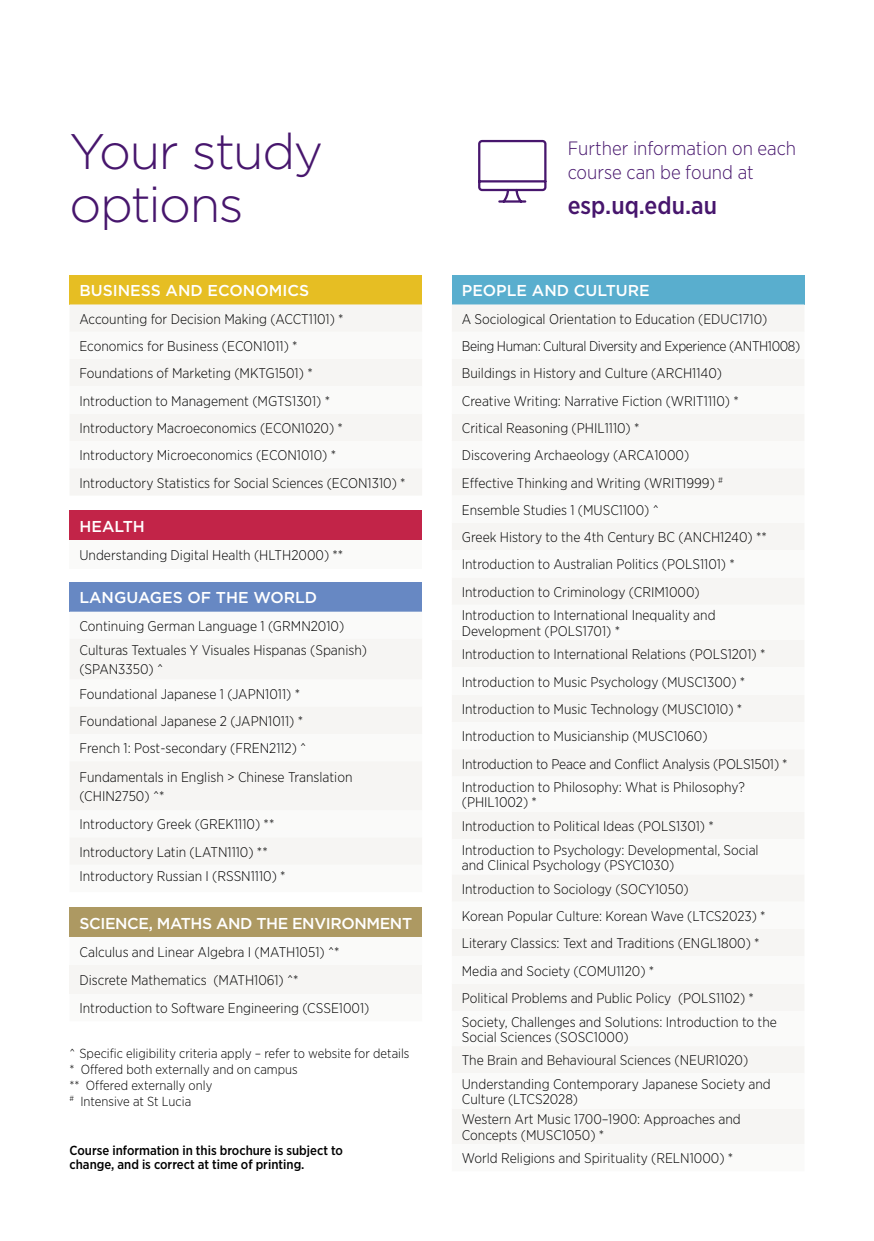
<style>
.page{position:relative;width:874px;height:1241px;background:#fff}
.page>*{position:absolute;margin:0;border:0;box-sizing:border-box;transform-origin:0 0}
.Standfirst_Level_1{font:300 49.88px/52.9px "Gotham";letter-spacing:-.03em;color:#47166d}
.body_bullet{font:500 24.5px "Gotham Narrow";color:#47166d}
.body_bullet-2{font:300 19.25px/24.5px "Gotham Narrow";color:#47166d}
.t1{font:500 15.75px "Gotham";color:#fff}
.t2{font:500 15.75px "Gotham";letter-spacing:-.025em;color:#fff}
.t3{font:300 14px/15px "Gotham Narrow";color:#000}
.t4{font:300 14px "Gotham Narrow";letter-spacing:-.03em;color:#000}
.t5{font:300 13.12px "Gotham Narrow";color:#000}
.t6{font:500 13.12px/14px "Gotham Narrow";color:#000}
</style>
<div class="page">
<div style="left:451px;top:275px;width:353px;height:29px;background:#59aece"></div>
<div style="left:452px;top:304px;width:352px;height:27px;background:#f6f5f3"></div>
<svg style="left:452px;top:359px;width:352px;height:785px"></svg>
<div style="left:69px;top:275px;width:353px;height:29px;background:#e6be23"></div>
<div style="left:69px;top:304px;width:353px;height:191px;background:#f6f5f3"></div>
<svg style="left:69px;top:332px;width:353px;height:136px"></svg>
<div style="left:69px;top:582px;width:353px;height:29px;background:#6788c3"></div>
<div style="left:70px;top:639px;width:352px;height:225px;background:#f6f5f3"></div>
<div style="left:69px;top:907px;width:353px;height:29px;background:#ad9962"></div>
<svg style="left:69px;top:936px;width:353px;height:58px"></svg>
<div style="left:69px;top:964px;width:353px;height:28px;background:#f6f5f3"></div>
<svg style="left:478px;top:139px;width:69px;height:64px"></svg>
<div style="left:69px;top:510px;width:353px;height:30px;background:#c22448"></div>
<div style="left:69px;top:540px;width:353px;height:28px;background:#fafaf9"></div>
<p class="Standfirst_Level_1" style="left:69px;top:124px;width:255px">Your study options</p>
<p class="t1" style="left:79px;top:280px;width:231px">BUSINESS AND ECONOMICS</p>
<p class="t3" style="left:79px;top:311px;width:265px">Accounting for Decision Making (ACCT1101) *</p>
<p class="t3" style="left:79px;top:338px;width:219px">Economics for Business (ECON1011) *</p>
<p class="t3" style="left:79px;top:365px;width:234px">Foundations of Marketing (MKTG1501) *</p>
<p class="t3" style="left:79px;top:393px;width:252px">Introduction to Management (MGTS1301) *</p>
<p class="t3" style="left:79px;top:420px;width:265px">Introductory Macroeconomics (ECON1020) *</p>
<p class="t3" style="left:79px;top:447px;width:258px">Introductory Microeconomics (ECON1010) *</p>
<p class="t3" style="left:79px;top:474px;width:327px">Introductory Statistics for Social Sciences (ECON1310) *</p>
<p class="t1" style="left:79px;top:515px;width:67px">HEALTH</p>
<p class="t3" style="left:79px;top:547px;width:265px">Understanding Digital Health (HLTH2000) **</p>
<p class="t1" style="left:79px;top:587px;width:239px">LANGUAGES OF THE WORLD</p>
<p class="t3" style="left:79px;top:618px;width:266px">Continuing German Language 1 (GRMN2010)</p>
<p class="t3" style="left:79px;top:640px;width:289px;line-height:19.2px">Culturas Textuales Y Visuales Hispanas (Spanish) (SPAN3350) ^</p>
<p class="t3" style="left:79px;top:685px;width:222px">Foundational Japanese 1 (JAPN1011) *</p>
<p class="t3" style="left:79px;top:713px;width:225px">Foundational Japanese 2 (JAPN1011) *</p>
<p class="t3" style="left:79px;top:740px;width:228px">French 1: Post-secondary (FREN2112) ^</p>
<p class="t3" style="left:79px;top:766px;width:274px;line-height:19.2px">Fundamentals in English &gt; Chinese Translation (CHIN2750) ^*</p>
<p class="t3" style="left:79px;top:816px;width:196px">Introductory Greek (GREK1110) **</p>
<p class="t3" style="left:79px;top:843px;width:190px">Introductory Latin (LATN1110) **</p>
<p class="t3" style="left:79px;top:868px;width:207px">Introductory Russian I (RSSN1110) *</p>
<p class="t2" style="left:79px;top:912px;width:334px">SCIENCE, MATHS AND THE ENVIRONMENT</p>
<p class="t3" style="left:79px;top:943px;width:261px">Calculus and Linear Algebra I (MATH1051) ^*</p>
<p class="t3" style="left:79px;top:971px;width:220px">Discrete Mathematics (MATH1061) ^*</p>
<p class="t3" style="left:79px;top:999px;width:291px">Introduction to Software Engineering (CSSE1001)</p>
<p class="t5" style="left:69px;top:1045px;width:341px">^ Specific eligibility criteria apply – refer to website for details</p>
<p class="t5" style="left:69px;top:1061px;width:230px">* Offered both externally and on campus</p>
<p class="t5" style="left:69px;top:1076px;width:144px">** Offered externally only</p>
<p class="t5" style="left:69px;top:1092px;width:123px"><sup>#</sup> Intensive at St Lucia</p>
<p class="t6" style="left:69px;top:1143px;width:275px">Course information in this brochure is subject to change, and is correct at time of printing.</p>
<p class="body_bullet-2" style="left:567px;top:135px;width:230px">Further information on each course can be found at</p>
<p class="body_bullet" style="left:567px;top:190px;width:151px">esp.uq.edu.au</p>
<p class="t1" style="left:461px;top:280px;width:189px">PEOPLE AND CULTURE</p>
<p class="t3" style="left:461px;top:311px;width:307px">A Sociological Orientation to Education (EDUC1710)</p>
<p class="t4" style="left:461px;top:337px;width:340px">Being Human: Cultural Diversity and Experience (ANTH1008)</p>
<p class="t3" style="left:461px;top:365px;width:262px">Buildings in History and Culture (ARCH1140)</p>
<p class="t3" style="left:461px;top:393px;width:278px">Creative Writing: Narrative Fiction (WRIT1110) *</p>
<p class="t3" style="left:461px;top:420px;width:179px">Critical Reasoning (PHIL1110) *</p>
<p class="t3" style="left:461px;top:447px;width:229px">Discovering Archaeology (ARCA1000)</p>
<p class="t3" style="left:461px;top:474px;width:263px">Effective Thinking and Writing (WRIT1999) <sup>#</sup></p>
<p class="t3" style="left:461px;top:502px;width:198px">Ensemble Studies 1 (MUSC1100) ^</p>
<p class="t3" style="left:461px;top:529px;width:306px">Greek History to the 4th Century BC (ANCH1240) **</p>
<p class="t3" style="left:461px;top:556px;width:274px">Introduction to Australian Politics (POLS1101) *</p>
<p class="t3" style="left:461px;top:584px;width:239px">Introduction to Criminology (CRIM1000)</p>
<p class="t3" style="left:461px;top:607px;width:255px">Introduction to International Inequality and<br>Development (POLS1701) *</p>
<p class="t3" style="left:461px;top:646px;width:305px">Introduction to International Relations (POLS1201) *</p>
<p class="t3" style="left:461px;top:673px;width:285px">Introduction to Music Psychology (MUSC1300) *</p>
<p class="t3" style="left:461px;top:701px;width:282px">Introduction to Music Technology (MUSC1010) *</p>
<p class="t3" style="left:461px;top:728px;width:247px">Introduction to Musicianship (MUSC1060)</p>
<p class="t3" style="left:461px;top:755px;width:327px">Introduction to Peace and Conflict Analysis (POLS1501) *</p>
<p class="t3" style="left:461px;top:779px;width:284px">Introduction to Philosophy: What is Philosophy? (PHIL1002) *</p>
<p class="t3" style="left:461px;top:818px;width:253px">Introduction to Political Ideas (POLS1301) *</p>
<p class="t3" style="left:461px;top:841px;width:298px">Introduction to Psychology: Developmental, Social and Clinical Psychology (PSYC1030)</p>
<p class="t3" style="left:461px;top:880px;width:228px">Introduction to Sociology (SOCY1050)</p>
<p class="t3" style="left:461px;top:908px;width:305px">Korean Popular Culture: Korean Wave (LTCS2023) *</p>
<p class="t3" style="left:461px;top:935px;width:299px">Literary Classics: Text and Traditions (ENGL1800) *</p>
<p class="t3" style="left:461px;top:962px;width:194px">Media and Society (COMU1120) *</p>
<p class="t3" style="left:461px;top:989px;width:293px">Political Problems and Public Policy (POLS1102) *</p>
<p class="t3" style="left:461px;top:1013px;width:316px">Society, Challenges and Solutions: Introduction to the<br>Social Sciences (SOSC1000)</p>
<p class="t3" style="left:461px;top:1052px;width:288px">The Brain and Behavioural Sciences (NEUR1020)</p>
<p class="t3" style="left:461px;top:1076px;width:310px">Understanding Contemporary Japanese Society and<br>Culture (LTCS2028)</p>
<p class="t3" style="left:461px;top:1111px;width:280px">Western Art Music 1700–1900: Approaches and<br>Concepts (MUSC1050) *</p>
<p class="t3" style="left:461px;top:1150px;width:273px">World Religions and Spirituality (RELN1000) *</p>
</div>
